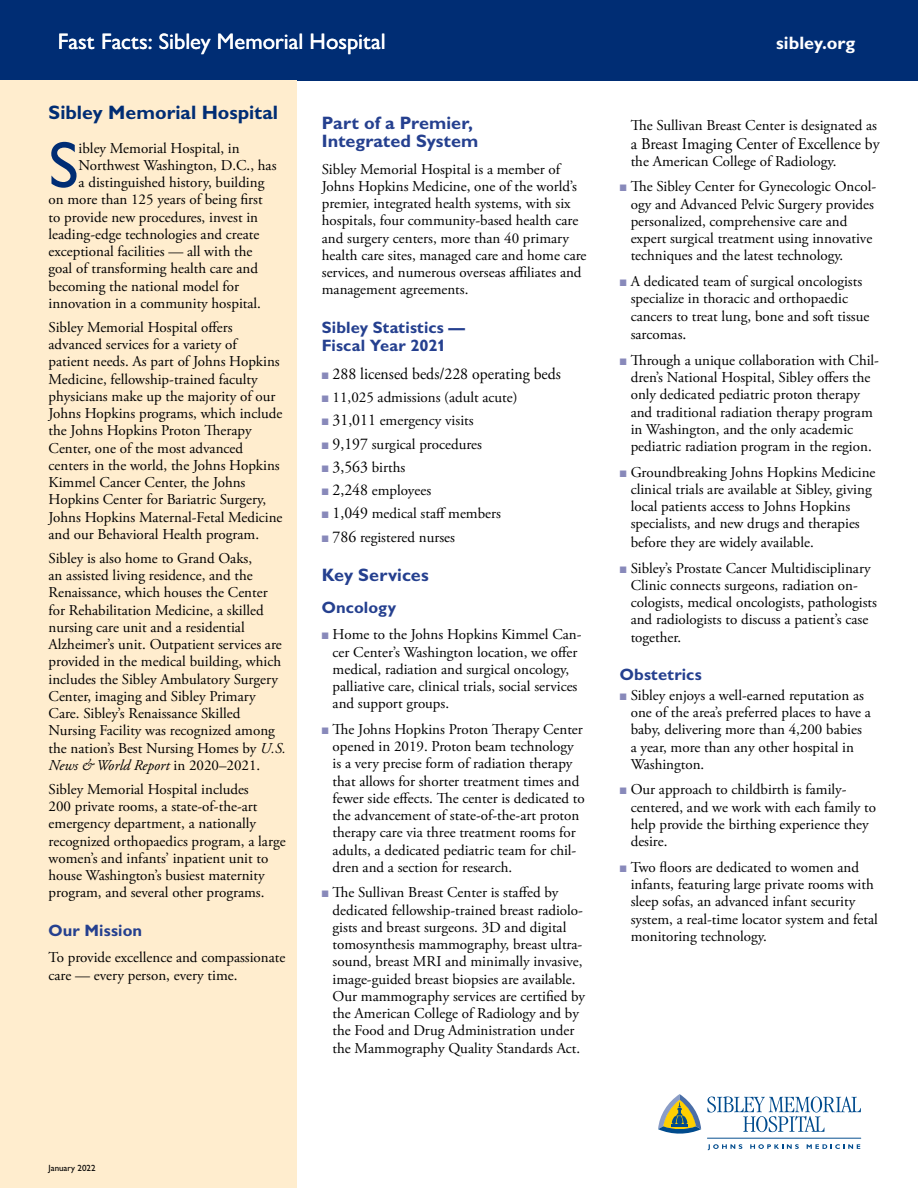
<style>
.page{position:relative;width:918px;height:1188px;background:#fff}
.page>*{position:absolute;margin:0;border:0;box-sizing:border-box;transform-origin:0 0}
.t1{font:500 65.55px "Gill Sans MT Std";color:#002d74}
.t2{font:500 22.5px "Gill Sans MT Std";color:#fff}
.t3{font:700 19.5px "Gill Sans MT Std";color:#002d74}
.t4{font:700 18px/18px "Gill Sans MT Std";color:#25408f}
.t5{font:700 18px "Gill Sans MT Std";color:#fff}
.t6{font:16.5px "Adobe Garamond Pro";color:#000;scale:.96 1}
.t7{font:700 16.5px/18px "Gill Sans MT Std";letter-spacing:.005em;color:#25408f}
.t8{font:15px/17.2px "Adobe Garamond Pro";color:#000}
.t9{font:500 9px "Gill Sans MT Std";color:#000}
.s1{font-style:italic}
.s2{color:#8889ba}
.s3{font-size:16.5px}
</style>
<div class="page">
<div style="left:0;top:0;width:918px;height:80px;background:#002d74"></div>
<div style="left:0;top:80px;width:297px;height:1108px;background:#ffedce"></div>
<hr style="left:707px;top:1138px;width:154px;height:1px;background:#004b8d">
<svg style="left:708px;top:1144px;width:34px;height:6px"></svg>
<svg style="left:750px;top:1144px;width:49px;height:5px"></svg>
<svg style="left:807px;top:1144px;width:53px;height:5px"></svg>
<svg style="left:658px;top:1094px;width:203px;height:40px"></svg>
<h2 class="t2" style="left:58px;top:28px;width:330px">Fast Facts: Sibley Memorial Hospital</h2>
<h3 class="t3" style="left:49px;top:100px;width:231px">Sibley Memorial Hospital</h3>
<h1 class="t1" style="left:49px;top:126px;width:32px">S</h1>
<p class="t8" style="left:79px;top:140px;width:163px">ibley Memorial Hospital, in</p>
<p class="t8" style="left:79px;top:157px;width:199px">Northwest Washington, D.C., has</p>
<p class="t8" style="left:79px;top:174px;width:187px">a distinguished history, building</p>
<p class="t8" style="left:49px;top:192px;width:216px">on more than 125 years of being first</p>
<p class="t8" style="left:49px;top:209px;width:211px">to provide new procedures, invest in</p>
<p class="t8" style="left:49px;top:226px;width:212px">leading-edge technologies and create</p>
<p class="t8" style="left:49px;top:243px;width:205px">exceptional facilities — all with the</p>
<p class="t8" style="left:49px;top:261px;width:211px">goal of transforming health care and</p>
<p class="t8" style="left:49px;top:278px;width:192px">becoming the national model for</p>
<p class="t8" style="left:49px;top:295px;width:214px">innovation in a community hospital.</p>
<p class="t8" style="left:49px;top:319px;width:236px">Sibley Memorial Hospital offers advanced services for a variety of<br>patient needs. As part of Johns Hopkins Medicine, fellowship-trained faculty physicians make up the majority of our Johns Hopkins programs, which include the Johns Hopkins Proton Therapy Center, one of the most advanced centers in the world, the Johns Hopkins Kimmel Cancer Center, the Johns Hopkins Center for Bariatric Surgery, Johns Hopkins Maternal-Fetal Medicine and our Behavioral Health program.</p>
<p class="t8" style="left:49px;top:550px;width:239px">Sibley is also home to Grand Oaks,<br>an assisted living residence, and the Renaissance, which houses the Center for Rehabilitation Medicine, a skilled nursing care unit and a residential Alzheimer’s unit. Outpatient services are provided in the medical building, which includes the Sibley Ambulatory Surgery Center, imaging and Sibley Primary Care. Sibley’s Renaissance Skilled Nursing Facility was recognized among the nation’s Best Nursing Homes by <span class="s1">U.S.<br>News &amp; World Report</span> in 2020–2021.</p>
<p class="t8" style="left:49px;top:781px;width:239px">Sibley Memorial Hospital includes<br>200 private rooms, a state-of-the-art emergency department, a nationally recognized orthopaedics program, a large women’s and infants’ inpatient unit to house Washington’s busiest maternity program, and several other programs.</p>
<p class="t7" style="left:49px;top:921px;width:95px">Our Mission</p>
<p class="t8" style="left:49px;top:950px;width:238px">To provide excellence and compassionate care — every person, every time.</p>
<p class="t4" style="left:322px;top:113px;width:158px">Part of a Premier,<br>Integrated System</p>
<p class="t8" style="left:322px;top:161px;width:266px">Sibley Memorial Hospital is a member of Johns Hopkins Medicine, one of the world’s premier, integrated health systems, with six hospitals, four community-based health care and surgery centers, more than 40 primary health care sites, managed care and home care services, and numerous overseas affiliates and management agreements.</p>
<p class="t7" style="left:322px;top:318px;width:145px">Sibley Statistics —<br>Fiscal Year 2021</p>
<p class="t6" style="left:322px;top:364px;width:251px"><span class="s2">■</span> 288 licensed beds/228 operating beds</p>
<p class="t8" style="left:322px;top:389px;width:197px"><span class="s2">■</span> 11,025 admissions (adult acute)</p>
<p class="t8" style="left:322px;top:413px;width:153px"><span class="s2">■</span> <span class="s3">31,011</span> emergency visits</p>
<p class="t8" style="left:322px;top:436px;width:162px"><span class="s2">■</span> <span class="s3">9,197</span> surgical procedures</p>
<p class="t8" style="left:322px;top:459px;width:85px"><span class="s2">■</span> <span class="s3">3,563</span> births</p>
<p class="t8" style="left:322px;top:482px;width:111px"><span class="s2">■</span> <span class="s3">2,248</span> employees</p>
<p class="t8" style="left:322px;top:506px;width:181px"><span class="s2">■</span> <span class="s3">1,049</span> medical staff members</p>
<p class="t8" style="left:322px;top:530px;width:135px"><span class="s2">■</span> <span class="s3">786</span> registered nurses</p>
<p class="t4" style="left:322px;top:565px;width:108px">Key Services</p>
<p class="t7" style="left:322px;top:598px;width:76px">Oncology</p>
<p class="t8" style="left:333px;top:626px;width:250px;text-indent:-11px"><span class="s2">■</span> Home to the Johns Hopkins Kimmel Can&shy;cer Center’s Washington location, we offer medical, radiation and surgical oncology, palliative care, clinical trials, social services and support groups.</p>
<p class="t8" style="left:333px;top:721px;width:254px;text-indent:-11px"><span class="s2">■</span> The Johns Hopkins Proton Therapy Center opened in 2019. Proton beam technology is a very precise form of radiation therapy that allows for shorter treatment times and fewer side effects. The center is dedicated to the advancement of state-of-the-art proton therapy care via three treatment rooms for adults, a dedicated pediatric team for chil&shy;dren and a section for research.</p>
<p class="t8" style="left:333px;top:884px;width:254px;text-indent:-11px"><span class="s2">■</span> The Sullivan Breast Center is staffed by dedicated fellowship-trained breast radiolo&shy;gists and breast surgeons. 3D and digital tomosynthesis mammography, breast ultra&shy;sound, breast MRI and minimally invasive, image-guided breast biopsies are available.<br>Our mammography services are certified by the American College of Radiology and by the Food and Drug Administration under the Mammography Quality Standards Act.</p>
<p class="t5" style="left:776px;top:32px;width:81px">sibley.org</p>
<p class="t8" style="left:631px;top:117px;width:248px">The Sullivan Breast Center is designated as</p>
<p class="t6" style="left:631px;top:134px;width:261px">a Breast Imaging Center of Excellence by</p>
<p class="t8" style="left:631px;top:153px;width:207px">the American College of Radiology.</p>
<p class="t8" style="left:631px;top:179px;width:247px;text-indent:-11px"><span class="s2">■</span> The Sibley Center for Gynecologic Oncol&shy;ogy and Advanced Pelvic Surgery provides personalized, comprehensive care and expert surgical treatment using innovative techniques and the latest technology.</p>
<p class="t8" style="left:631px;top:273px;width:240px;text-indent:-11px"><span class="s2">■</span> A dedicated team of surgical oncologists specialize in thoracic and orthopaedic cancers to treat lung, bone and soft tissue</p>
<p class="t8" style="left:631px;top:326px;width:57px">sarcomas<span class="s3">.</span></p>
<p class="t8" style="left:631px;top:352px;width:250px;text-indent:-11px"><span class="s2">■</span> Through a unique collaboration with Chil&shy;dren’s National Hospital, Sibley offers the only dedicated pediatric proton therapy and traditional radiation therapy program in Washington, and the only academic pediatric radiation program in the region.</p>
<p class="t8" style="left:631px;top:464px;width:246px;text-indent:-11px"><span class="s2">■</span> Groundbreaking Johns Hopkins Medicine clinical trials are available at Sibley, giving local patients access to Johns Hopkins specialists, and new drugs and therapies</p>
<p class="t8" style="left:631px;top:534px;width:185px">before they are widely available.</p>
<p class="t8" style="left:631px;top:560px;width:248px;text-indent:-11px"><span class="s2">■</span> Sibley’s Prostate Cancer Multidisciplinary Clinic connects surgeons, radiation on&shy;cologists, medical oncologists, pathologists and radiologists to discuss a patient’s case together.</p>
<p class="t7" style="left:620px;top:665px;width:83px">Obstetrics</p>
<p class="t8" style="left:631px;top:687px;width:242px;text-indent:-11px"><span class="s2">■</span> Sibley enjoys a well-earned reputation as one of the area’s preferred places to have a baby, delivering more than 4,200 babies a year, more than any other hospital in Washington.</p>
<p class="t8" style="left:631px;top:782px;width:247px;text-indent:-11px"><span class="s2">■</span> Our approach to childbirth is family&shy;centered, and we work with each family to help provide the birthing experience they desire.</p>
<p class="t8" style="left:631px;top:859px;width:249px;text-indent:-11px"><span class="s2">■</span> Two floors are dedicated to women and infants, featuring large private rooms with sleep sofas, an advanced infant security system, a real-time locator system and fetal monitoring technology.</p>
<p class="t9" style="left:49px;top:1163px;width:49px">January 2022</p>
</div>
